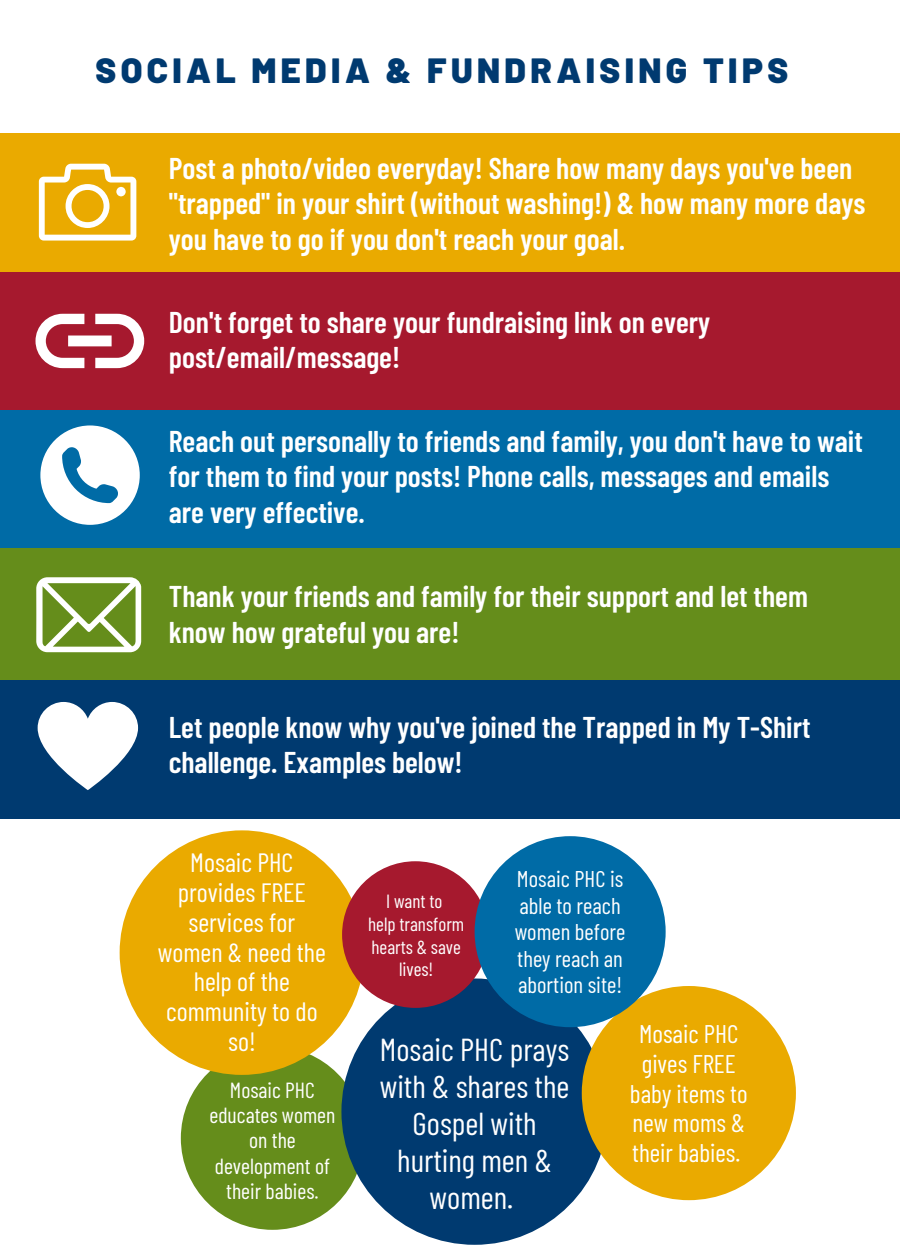
<style>
.page{position:relative;width:900px;height:1260px;background:#fff}
.page>*{position:absolute;margin:0;border:0;box-sizing:border-box;transform-origin:0 0}
.t1{font:900 35px "Barlow";letter-spacing:.125em;color:#003a70}
.t2{font:31.75px/36.8px "Barlow Condensed";color:#fff;text-align:center}
.t3{font:600 30px/35.5px "Barlow Condensed";color:#fff}
.t4{font:26.5px/29.8px "Barlow Condensed";color:#fff;text-align:center}
.t5{font:25.5px/29.5px "Barlow Condensed";color:#fff;text-align:center}
.t6{font:22.75px/26.5px "Barlow Condensed";color:#fff}
.t7{font:21.75px/25.2px "Barlow Condensed";color:#fff;text-align:center}
.t8{font:19px/22.8px "Barlow Condensed";color:#fff;text-align:center}
</style>
<div class="page">
<div style="left:0;top:133px;width:900px;height:139px;background:#eaaa00"></div>
<div style="left:0;top:272px;width:900px;height:138px;background:#a6192e"></div>
<div style="left:0;top:410px;width:900px;height:139px;background:#006ba6"></div>
<div style="left:181px;top:1047px;width:183px;height:183px;background:#658d1b;border-radius:50%"></div>
<div style="left:120px;top:830px;width:244px;height:245px;background:#eaaa00;border-radius:50%"></div>
<div style="left:341px;top:979px;width:267px;height:266px;background:#003a70;border-radius:50%"></div>
<div style="left:342px;top:861px;width:147px;height:147px;background:#a6192e;border-radius:50%"></div>
<div style="left:582px;top:986px;width:214px;height:214px;background:#eaaa00;border-radius:50%"></div>
<div style="left:475px;top:836px;width:191px;height:191px;background:#006ba6;border-radius:50%"></div>
<svg style="left:39px;top:164px;width:97px;height:77px"></svg>
<svg style="left:36px;top:314px;width:108px;height:54px"></svg>
<svg style="left:40px;top:425px;width:100px;height:100px"></svg>
<div style="left:0;top:548px;width:900px;height:139px;background:#658d1b"></div>
<div style="left:0;top:680px;width:900px;height:139px;background:#003a70"></div>
<svg style="left:38px;top:702px;width:100px;height:88px"></svg>
<svg style="left:36px;top:577px;width:105px;height:75px"></svg>
<p class="t1" style="left:95px;top:48px;width:694px">SOCIAL MEDIA &amp; FUNDRAISING TIPS</p>
<p class="t3" style="left:169px;top:149px;width:698px">Post a photo/video everyday! Share how many days you've been "trapped" in your shirt (without washing!) &amp; how many more days you have to go if you don't reach your goal.</p>
<p class="t3" style="left:169px;top:303px;width:543px">Don't forget to share your fundraising link on every post/email/message!</p>
<p class="t3" style="left:169px;top:422px;width:695px">Reach out personally to friends and family, you don't have to wait for them to find your posts! Phone calls, messages and emails are very effective.</p>
<p class="t3" style="left:169px;top:578px;width:641px">Thank your friends and family for their support and let them know how grateful you are!</p>
<p class="t3" style="left:169px;top:708px;width:643px">Let people know why you've joined the Trapped in My T-Shirt challenge. Examples below!</p>
<p class="t4" style="left:158px;top:847px;width:170px">Mosaic PHC provides FREE services for women &amp; need the help of the community to do so!</p>
<p class="t7" style="left:210px;top:1076px;width:127px">Mosaic PHC educates women on the development of their babies.</p>
<p class="t8" style="left:368px;top:889px;width:98px">I want to<br>help transform hearts &amp; save lives!</p>
<p class="t6" style="left:515px;top:865px;width:112px">Mosaic PHC is able to reach women before they reach an abortion site!</p>
<p class="t2" style="left:380px;top:1030px;width:191px">Mosaic PHC prays with &amp; shares the<br>Gospel with hurting men &amp; women.</p>
<p class="t5" style="left:630px;top:1019px;width:119px">Mosaic PHC gives FREE baby items to new moms &amp; their babies.</p>
</div>
